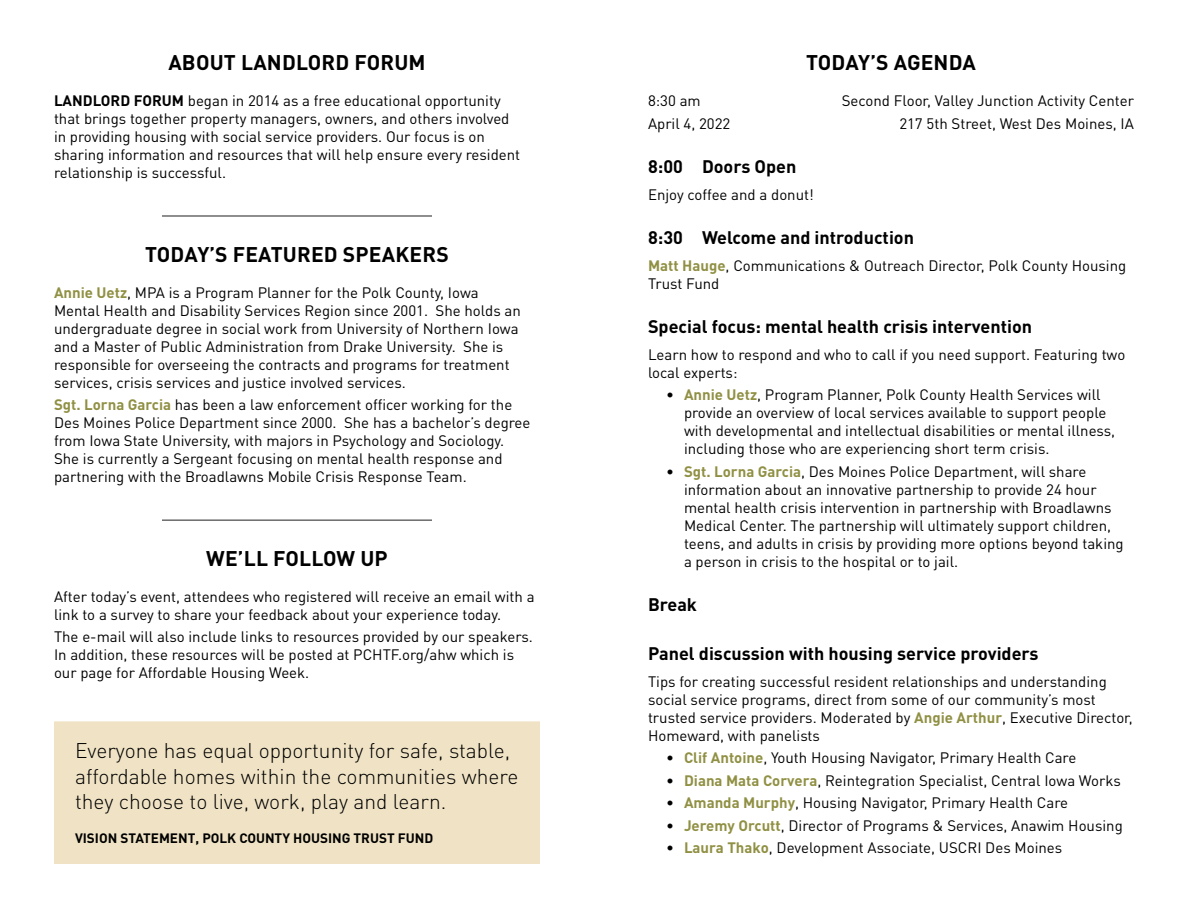
<style>
.page{position:relative;width:1188px;height:918px;background:#fff}
.page>*{position:absolute;margin:0;border:0;box-sizing:border-box;transform-origin:0 0}
.t1{font:300 21px/25.2px "DIN Pro";color:#000}
.t2{font:700 21px "DIN Pro";letter-spacing:.01em;color:#000}
.t3{font:700 18px "DIN Pro";color:#000}
.t4{font:15px/18px "DIN Pro";color:#000}
.t5{font:700 13.5px "DIN Pro";color:#000}
.s1{font-weight:700}
.s2{font-weight:700;color:#909044}
</style>
<div class="page">
<hr style="left:162px;top:215px;width:270px;height:2px;background:#6a6a6a">
<hr style="left:162px;top:519px;width:270px;height:2px;background:#6a6a6a">
<div style="left:55px;top:722px;width:484px;height:141px;background:#f0e3c5"></div>
<div style="left:54px;top:721px;width:486px;height:143px;border:2px solid #f0e3c5"></div>
<h1 class="t2" style="left:168px;top:48px;width:259px">ABOUT LANDLORD FORUM</h1>
<p class="t4" style="left:54px;top:91px;width:468px"><span class="s1">LANDLORD FORUM</span> began in 2014 as a free educational opportunity that brings together property managers, owners, and others involved in providing housing with social service providers. Our focus is on sharing information and resources that will help ensure every resident relationship is successful.</p>
<h1 class="t2" style="left:145px;top:240px;width:305px">TODAY’S FEATURED SPEAKERS</h1>
<p class="t4" style="left:54px;top:283px;width:468px"><span class="s2">Annie Uetz</span>, MPA is a Program Planner for the Polk County, Iowa Mental Health and Disability Services Region since 2001. She holds an undergraduate degree in social work from University of Northern Iowa and a Master of Public Administration from Drake University. She is responsible for overseeing the contracts and programs for treatment services, crisis services and justice involved services.</p>
<p class="t4" style="left:54px;top:395px;width:478px"><span class="s2">Sgt. Lorna Garcia</span> has been a law enforcement officer working for the Des Moines Police Department since 2000. She has a bachelor’s degree from Iowa State University, with majors in Psychology and Sociology.<br>She is currently a Sergeant focusing on mental health response and partnering with the Broadlawns Mobile Crisis Response Team.</p>
<h1 class="t2" style="left:206px;top:544px;width:183px">WE’LL FOLLOW UP</h1>
<p class="t4" style="left:54px;top:587px;width:482px">After today’s event, attendees who registered will receive an email with a link to a survey to share your feedback about your experience today.</p>
<p class="t4" style="left:54px;top:627px;width:481px">The e-mail will also include links to resources provided by our speakers.<br>In addition, these resources will be posted at PCHTF.org/ahw which is our page for Affordable Housing Week.</p>
<h1 class="t1" style="left:75px;top:737px;width:445px">Everyone has equal opportunity for safe, stable, affordable homes within the communities where they choose to live, work, play and learn.</h1>
<p class="t5" style="left:75px;top:829px;width:360px">VISION STATEMENT, POLK COUNTY HOUSING TRUST FUND</p>
<h1 class="t2" style="left:806px;top:48px;width:171px">TODAY’S AGENDA</h1>
<p class="t4" style="left:648px;top:91px;width:54px">8:30 am</p>
<p class="t4" style="left:842px;top:91px;width:294px">Second Floor, Valley Junction Activity Center</p>
<p class="t4" style="left:648px;top:114px;width:84px">April 4, 2022</p>
<p class="t4" style="left:899px;top:114px;width:236px">217 5th Street, West Des Moines, IA</p>
<p class="t3" style="left:648px;top:154px;width:150px">8:00 Doors Open</p>
<p class="t4" style="left:648px;top:185px;width:167px">Enjoy coffee and a donut!</p>
<p class="t3" style="left:648px;top:225px;width:268px">8:30 Welcome and introduction</p>
<p class="t4" style="left:648px;top:256px;width:480px"><span class="s2">Matt Hauge</span>, Communications &amp; Outreach Director, Polk County Housing<br>Trust Fund</p>
<p class="t3" style="left:648px;top:314px;width:386px">Special focus: mental health crisis intervention</p>
<p class="t4" style="left:648px;top:345px;width:479px">Learn how to respond and who to call if you need support. Featuring two local experts:</p>
<p class="t4" style="left:684px;top:385px;width:433px;text-indent:-18px">• <span class="s2">Annie Uetz</span>, Program Planner, Polk County Health Services will provide an overview of local services available to support people with developmental and intellectual disabilities or mental illness, including those who are experiencing short term crisis.</p>
<p class="t4" style="left:684px;top:462px;width:441px;text-indent:-18px">• <span class="s2">Sgt. Lorna Garcia</span>, Des Moines Police Department, will share information about an innovative partnership to provide 24 hour mental health crisis intervention in partnership with Broadlawns Medical Center. The partnership will ultimately support children, teens, and adults in crisis by providing more options beyond taking a person in crisis to the hospital or to jail.</p>
<p class="t3" style="left:648px;top:592px;width:51px">Break</p>
<p class="t3" style="left:648px;top:641px;width:392px">Panel discussion with housing service providers</p>
<p class="t4" style="left:648px;top:672px;width:486px">Tips for creating successful resident relationships and understanding social service programs, direct from some of our community’s most trusted service providers. Moderated by <span class="s2">Angie Arthur</span>, Executive Director, Homeward, with panelists</p>
<p class="t4" style="left:666px;top:748px;width:412px">• <span class="s2">Clif Antoine</span>, Youth Housing Navigator, Primary Health Care</p>
<p class="t4" style="left:666px;top:771px;width:456px">• <span class="s2">Diana Mata Corvera</span>, Reintegration Specialist, Central Iowa Works</p>
<p class="t4" style="left:666px;top:793px;width:404px">• <span class="s2">Amanda Murphy</span>, Housing Navigator, Primary Health Care</p>
<p class="t4" style="left:666px;top:816px;width:458px">• <span class="s2">Jeremy Orcutt</span>, Director of Programs &amp; Services, Anawim Housing</p>
<p class="t4" style="left:666px;top:838px;width:398px">• <span class="s2">Laura Thako</span>, Development Associate, USCRI Des Moines</p>
</div>
